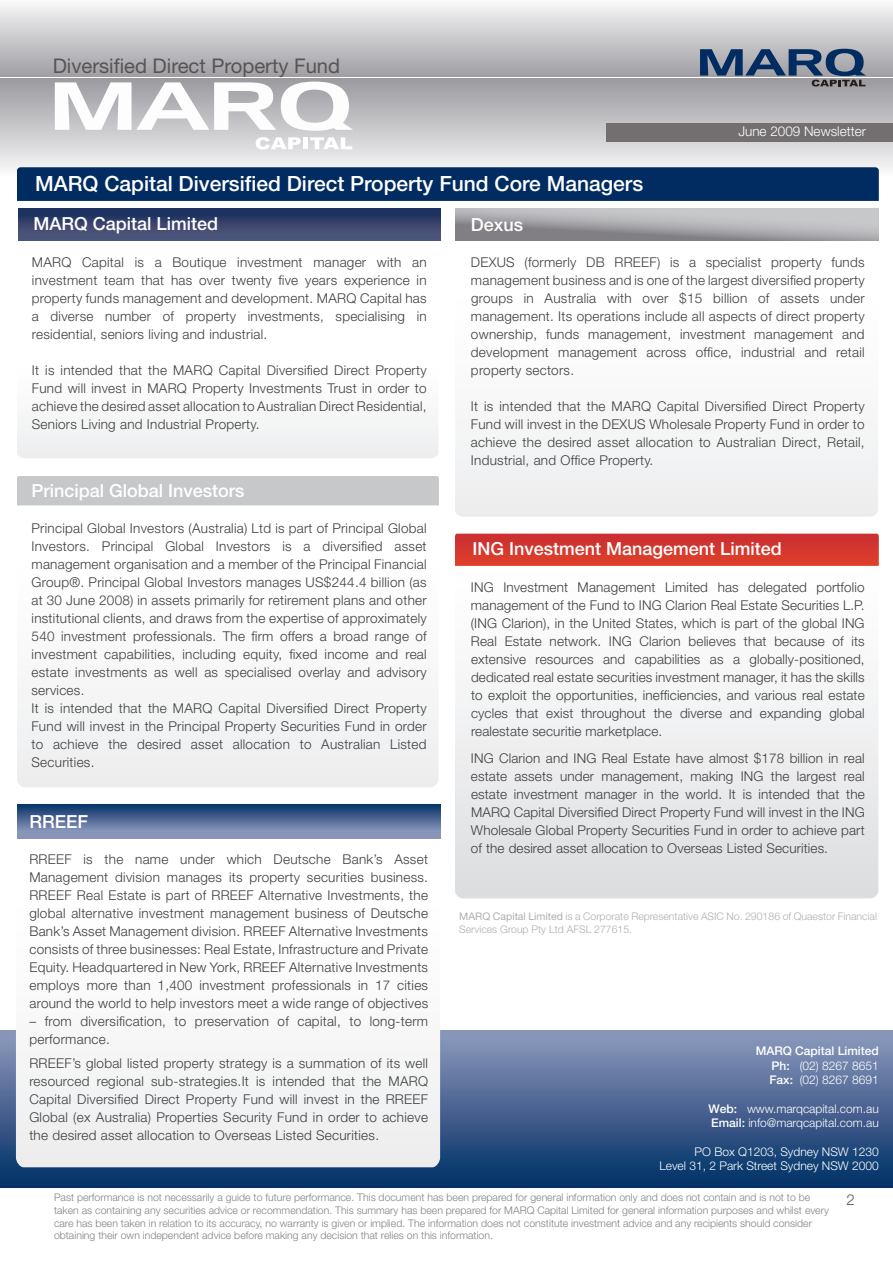
<style>
.page{position:relative;width:893px;height:1263px;background:#fff}
.page>*{position:absolute;margin:0;border:0;box-sizing:border-box;transform-origin:0 0}
.t1{font:500 21px "Helvetica Neue";color:#fff}
.t2{font:20.25px "Helvetica Neue";color:#595454}
.t3{font:500 18px "Helvetica Neue";color:#fff}
.t4{font:300 13.5px/18px "Helvetica Neue";letter-spacing:.02em;color:#3e3e3f;text-align:justify}
.t5{font:300 13.5px "Helvetica Neue";color:#fff}
.t6{font:300 12px/14.4px "Helvetica Neue";color:#fff}
.t7{font:500 12px/14.4px "Helvetica Neue";color:#fff;text-align:justify}
.t8{font:300 10.5px/12.6px "Helvetica Neue";color:#808285}
.t9{font:300 10.5px/12.6px "Helvetica Neue";color:#afaeb3}
.s1{font-weight:400}
.s2{font-weight:300}
.s3{font-weight:500}
</style>
<div class="page">
<div style="left:19px;top:209px;width:421px;height:32px;background:linear-gradient(to bottom,#1a2d5d,#53597d)"></div>
<div style="left:17px;top:422px;width:421px;height:36px;background:#f0f1f2"></div>
<svg style="left:455px;top:240px;width:423px;height:277px"></svg>
<svg style="left:455px;top:209px;width:423px;height:31px;background:#a9a9ad"></svg>
<div style="left:0;top:1031px;width:893px;height:156px;background:linear-gradient(to bottom,#8e98bc,#023167)"></div>
<svg style="left:16px;top:838px;width:424px;height:329px"></svg>
<svg style="left:17px;top:804px;width:423px;height:34px;background:#526c97"></svg>
<div style="left:0;top:78px;width:893px;height:101px;background:linear-gradient(to bottom,#99979d,#fcfdfd)"></div>
<div style="left:0;top:0;width:893px;height:77px;background:linear-gradient(to bottom,#f8f8f9,#9e9da2)"></div>
<svg style="left:256px;top:137px;width:45px;height:12px"></svg>
<div style="left:303px;top:137px;width:5px;height:12px;background:#fefefe"></div>
<svg style="left:310px;top:137px;width:42px;height:12px"></svg>
<svg style="left:55px;top:82px;width:298px;height:49px"></svg>
<svg style="left:700px;top:49px;width:166px;height:37px;background:#66768d"></svg>
<div style="left:455px;top:559px;width:423px;height:339px;background:linear-gradient(to bottom,#fff,#dddee0);border-radius:8px"></div>
<svg style="left:455px;top:534px;width:424px;height:32px;background:#d5372e"></svg>
<svg style="left:17px;top:505px;width:421px;height:282px"></svg>
<div style="left:17px;top:476px;width:422px;height:29px;background:#c7c8ca"></div>
<div style="left:606px;top:123px;width:287px;height:18px;background:#736f70"></div>
<div style="left:17px;top:167px;width:862px;height:34px;background:#002c62"></div>
<h2 class="t2" style="left:53px;top:53px;width:289px">Diversified Direct Property Fund</h2>
<h1 class="t1" style="left:35px;top:171px;width:610px">MARQ Capital Diversified Direct Property Fund Core Managers</h1>
<p class="t5" style="left:738px;top:123px;width:129px">June 2009 Newsletter</p>
<h3 class="t3" style="left:33px;top:213px;width:186px">MARQ Capital Limited</h3>
<p class="t4" style="left:32px;top:253px;width:396px">MARQ Capital is a Boutique investment manager with an investment team that has over twenty five years experience in property funds management and development. MARQ Capital has a diverse number of property investments, specialising in residential, seniors living and industrial.</p>
<p class="t4" style="left:32px;top:361px;width:396px">It is intended that the MARQ Capital Diversified Direct Property Fund will invest in MARQ Property Investments Trust in order to achieve the desired asset allocation to Australian Direct Residential, Seniors Living and Industrial Property.</p>
<h3 class="t3" style="left:32px;top:480px;width:215px">Principal Global Investors</h3>
<p class="t4" style="left:31px;top:519px;width:397px;text-align:left">Principal Global Investors (Australia) Ltd is part of Principal Global Investors. Principal Global Investors is a diversified asset management organisation and a member of the Principal Financial Group®. Principal Global Investors manages US$244.4 billion (as at 30 June 2008) in assets primarily for retirement plans and other institutional clients, and draws from the expertise of approximately 540 investment professionals. The firm offers a broad range of investment capabilities, including equity, fixed income and real estate investments as well as specialised overlay and advisory services.<br>It is intended that the MARQ Capital Diversified Direct Property Fund will invest in the Principal Property Securities Fund in order to achieve the desired asset allocation to Australian Listed Securities.</p>
<h3 class="t3" style="left:29px;top:811px;width:60px">RREEF</h3>
<p class="t4" style="left:29px;top:850px;width:400px">RREEF is the name under which Deutsche Bank’s Asset Management division manages its property securities business.<br>RREEF Real Estate is part of RREEF Alternative Investments, the global alternative investment management business of Deutsche Bank’s Asset Management division. RREEF Alternative Investments consists of three businesses: Real Estate, Infrastructure and Private Equity. Headquartered in New York, RREEF Alternative Investments employs more than 1,400 investment professionals in 17 cities around the world to help investors meet a wide range of objectives</p>
<p class="t4" style="left:29px;top:1012px;width:400px">– from diversification, to preservation of capital, to long-term performance.</p>
<p class="t4" style="left:29px;top:1054px;width:400px">RREEF’s global listed property strategy is a summation of its well resourced regional sub-strategies.It is intended that the MARQ Capital Diversified Direct Property Fund will invest in the RREEF Global (ex Australia) Properties Security Fund in order to achieve the desired asset allocation to Overseas Listed Securities.</p>
<h3 class="t3" style="left:471px;top:214px;width:54px">Dexus</h3>
<p class="t4" style="left:471px;top:253px;width:395px">DEXUS (formerly DB RREEF) is a specialist property funds management business and is one of the largest diversified property groups in Australia with over $15 billion of assets under management. Its operations include all aspects of direct property ownership, funds management, investment management and development management across office, industrial and retail property sectors.</p>
<p class="t4" style="left:471px;top:397px;width:395px">It is intended that the MARQ Capital Diversified Direct Property Fund will invest in the DEXUS Wholesale Property Fund in order to achieve the desired asset allocation to Australian Direct, Retail, Industrial, and Office Property.</p>
<h3 class="t3" style="left:472px;top:538px;width:311px">ING Investment Management Limited</h3>
<p class="t4" style="left:471px;top:578px;width:395px">ING Investment Management Limited has delegated portfolio management of the Fund to ING Clarion Real Estate Securities L.P. (ING Clarion), in the United States, which is part of the global ING Real Estate network. ING Clarion believes that because of its extensive resources and capabilities as a globally-positioned, dedicated real estate securities investment manager, it has the skills to exploit the opportunities, inefficiencies, and various real estate cycles that exist throughout the diverse and expanding global realestate securitie marketplace.</p>
<p class="t4" style="left:471px;top:749px;width:395px">ING Clarion and ING Real Estate have almost $178 billion in real estate assets under management, making ING the largest real estate investment manager in the world. It is intended that the MARQ Capital Diversified Direct Property Fund will invest in the ING Wholesale Global Property Securities Fund in order to achieve part of the desired asset allocation to Overseas Listed Securities.</p>
<p class="t9" style="left:459px;top:910px;width:419px"><span class="s1">MARQ Capital Limited</span> is a Corporate Representative ASIC No. 290186 of Quaestor Financial<br>Services Group Pty Ltd AFSL 277615.</p>
<p class="t7" style="left:769px;top:1043px;width:111px;text-indent:-14px">MARQ Capital Limited Ph: <span class="s2">(02) 8267 8651<br></span>Fax: <span class="s2">(02) 8267 8691</span></p>
<p class="t6" style="left:709px;top:1101px;width:172px"><span class="s3">Web:</span> www.marqcapital.com.au<br><span class="s3">Email:</span> info@marqcapital.com.au</p>
<p class="t6" style="left:659px;top:1144px;width:221px;text-align:right">PO Box Q1203, Sydney NSW 1230<br>Level 31, 2 Park Street Sydney NSW 2000</p>
<p class="t8" style="left:54px;top:1191px;width:776px">Past performance is not necessarily a guide to future performance. This document has been prepared for general information only and does not contain and is not to be taken as containing any securities advice or recommendation. This summary has been prepared for MARQ Capital Limited for general information purposes and whilst every care has been taken in relation to its accuracy, no warranty is given or implied. The information does not constitute investment advice and any recipients should consider obtaining their own independent advice before making any decision that relies on this information.</p>
</div>
